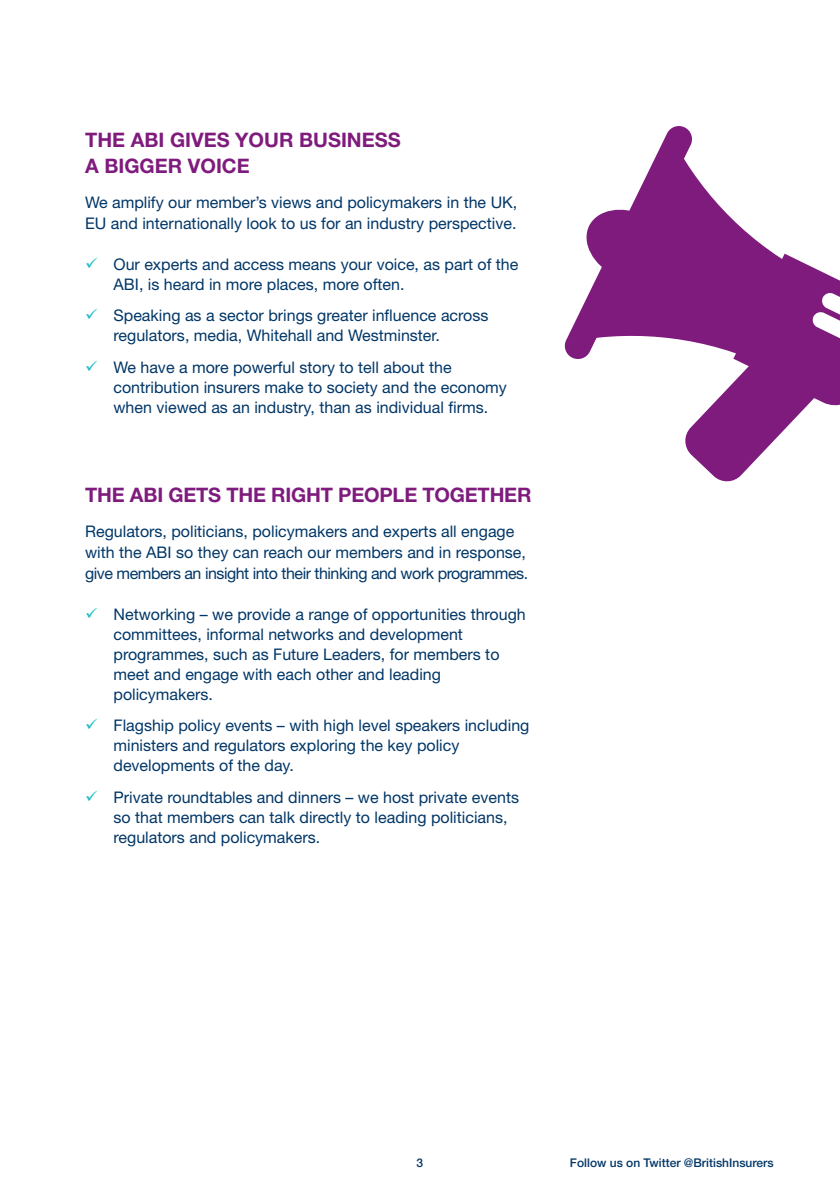
<style>
.page{position:relative;width:840px;height:1191px;background:#fff}
.page>*{position:absolute;margin:0;border:0;box-sizing:border-box;transform-origin:0 0}
.Paragraph_title{font:700 20px/26px "Helvetica Neue";color:#7f1b7d}
.Body{font:16px/20px "Helvetica Neue";color:#003667}
.t1{font:500 12px "Helvetica Neue";color:#003667}
</style>
<div class="page">
<svg style="left:564px;top:126px;width:275px;height:356px"></svg>
<p class="Paragraph_title" style="left:85px;top:126px;width:317px">THE ABI GIVES YOUR BUSINESS<br>A BIGGER VOICE</p>
<p class="Body" style="left:85px;top:191px;width:433px;line-height:21px">We amplify our member’s views and policymakers in the UK,<br>EU and internationally look to us for an industry perspective.</p>
<p class="Body" style="left:113px;top:254px;width:406px">Our experts and access means your voice, as part of the<br>ABI, is heard in more places, more often.</p>
<p class="Body" style="left:113px;top:305px;width:376px">Speaking as a sector brings greater influence across regulators, media, Whitehall and Westminster.</p>
<p class="Body" style="left:113px;top:357px;width:395px">We have a more powerful story to tell about the contribution insurers make to society and the economy when viewed as an industry, than as individual firms.</p>
<p class="Paragraph_title" style="left:85px;top:481px;width:447px">THE ABI GETS THE RIGHT PEOPLE TOGETHER</p>
<p class="Body" style="left:85px;top:520px;width:444px;line-height:21px">Regulators, politicians, policymakers and experts all engage with the ABI so they can reach our members and in response, give members an insight into their thinking and work programmes.</p>
<p class="Body" style="left:113px;top:604px;width:413px">Networking – we provide a range of opportunities through committees, informal networks and development programmes, such as Future Leaders, for members to meet and engage with each other and leading policymakers.</p>
<p class="Body" style="left:113px;top:715px;width:417px">Flagship policy events – with high level speakers including ministers and regulators exploring the key policy developments of the day.</p>
<p class="Body" style="left:113px;top:786px;width:407px">Private roundtables and dinners – we host private events so that members can talk directly to leading politicians, regulators and policymakers.</p>
<p class="t1" style="left:416px;top:1156px;width:8px">3</p>
<p class="t1" style="left:569px;top:1156px;width:205px">Follow us on Twitter @BritishInsurers</p>
</div>
